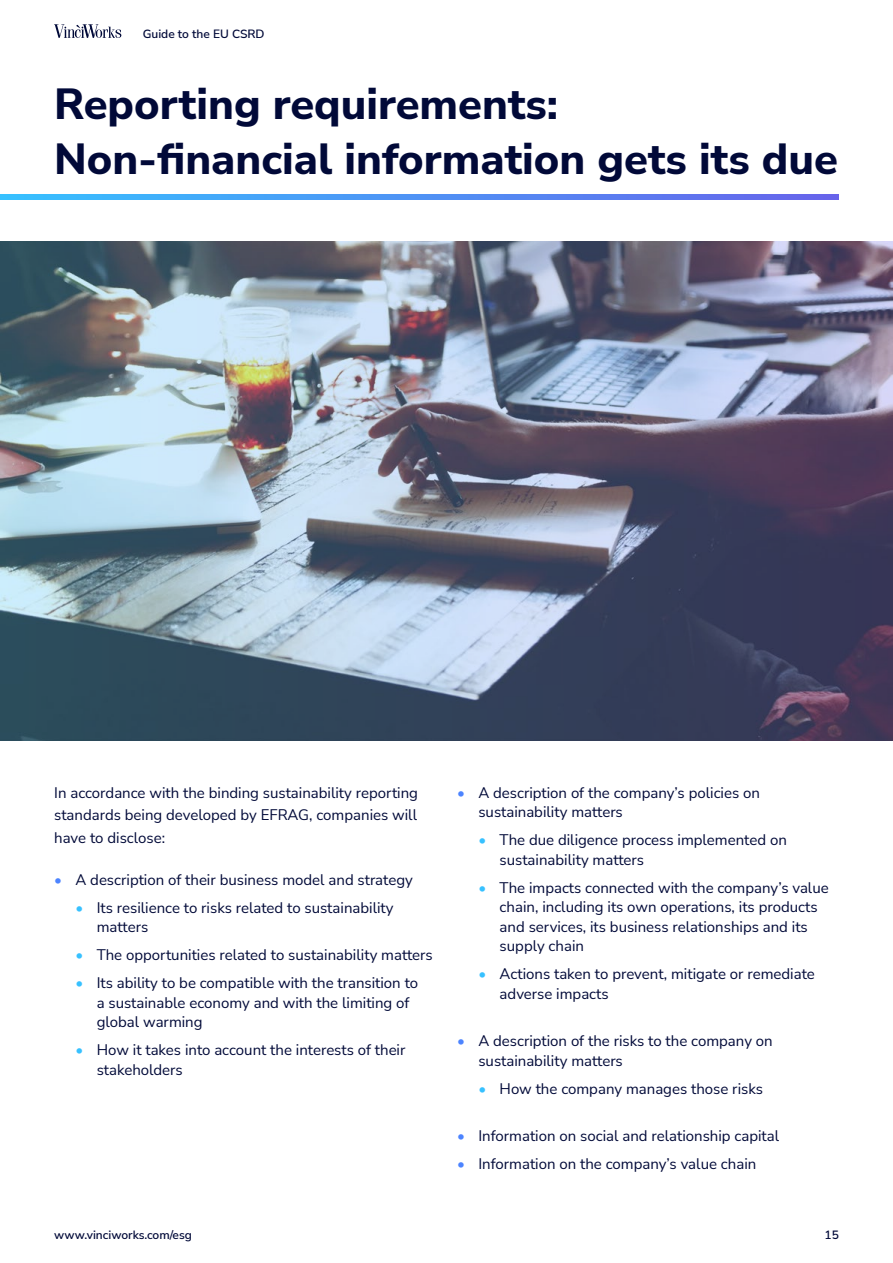
<style>
.page{position:relative;width:893px;height:1263px;background:#fff}
.page>*{position:absolute;margin:0;border:0;box-sizing:border-box;transform-origin:0 0}
.t1{font:800 43.5px/54.3px "Nunito Sans";color:#010938}
.t2{font:15px/19.5px "Nunito Sans";color:#010938}
.t3{font:600 12px "Nunito Sans";color:#010938}
.s1{color:#4c84ff}
.s2{color:#37c1ff}
</style>
<div class="page">
<svg style="left:54px;top:24px;width:67px;height:14px"></svg>
<svg style="left:0;top:195px;width:839px;height:4px;background:#4f91f4"></svg>
<img style="left:0;top:242px;width:893px;height:498px">
<p class="t3" style="left:143px;top:25px;width:123px">Guide to the EU CSRD</p>
<h1 class="t1" style="left:54px;top:75px;width:785px">Reporting requirements:<br>Non-financial information gets its due</h1>
<p class="t2" style="left:54px;top:781px;width:365px;line-height:22.5px;text-align:justify">In accordance with the binding sustainability reporting standards being developed by EFRAG, companies will have to disclose:</p>
<p class="t2" style="left:54px;top:869px;width:360px"><span class="s1">•</span> A description of their business model and strategy</p>
<p class="t2" style="left:97px;top:897px;width:298px;text-indent:-21px"><span class="s2">•</span> Its resilience to risks related to sustainability matters</p>
<p class="t2" style="left:75px;top:945px;width:359px"><span class="s2">•</span> The opportunities related to sustainability matters</p>
<p class="t2" style="left:97px;top:973px;width:323px;text-indent:-21px"><span class="s2">•</span> Its ability to be compatible with the transition to a sustainable economy and with the limiting of global warming</p>
<p class="t2" style="left:97px;top:1040px;width:310px;text-indent:-21px"><span class="s2">•</span> How it takes into account the interests of their stakeholders</p>
<p class="t2" style="left:478px;top:782px;width:283px;text-indent:-21px"><span class="s1">•</span> A description of the company’s policies on sustainability matters</p>
<p class="t2" style="left:500px;top:830px;width:289px;text-indent:-21px"><span class="s2">•</span> The due diligence process implemented on sustainability matters</p>
<p class="t2" style="left:500px;top:877px;width:331px;text-indent:-21px"><span class="s2">•</span> The impacts connected with the company’s value chain, including its own operations, its products and services, its business relationships and its supply chain</p>
<p class="t2" style="left:500px;top:964px;width:317px;text-indent:-21px"><span class="s2">•</span> Actions taken to prevent, mitigate or remediate adverse impacts</p>
<p class="t2" style="left:478px;top:1031px;width:296px;text-indent:-21px"><span class="s1">•</span> A description of the risks to the company on sustainability matters</p>
<p class="t2" style="left:478px;top:1078px;width:286px"><span class="s2">•</span> How the company manages those risks</p>
<p class="t2" style="left:457px;top:1126px;width:324px"><span class="s1">•</span> Information on social and relationship capital</p>
<p class="t2" style="left:457px;top:1154px;width:301px"><span class="s1">•</span> Information on the company’s value chain</p>
<p class="t3" style="left:54px;top:1226px;width:139px">www.vinciworks.com/esg</p>
<p class="t3" style="left:825px;top:1226px;width:16px">15</p>
</div>
